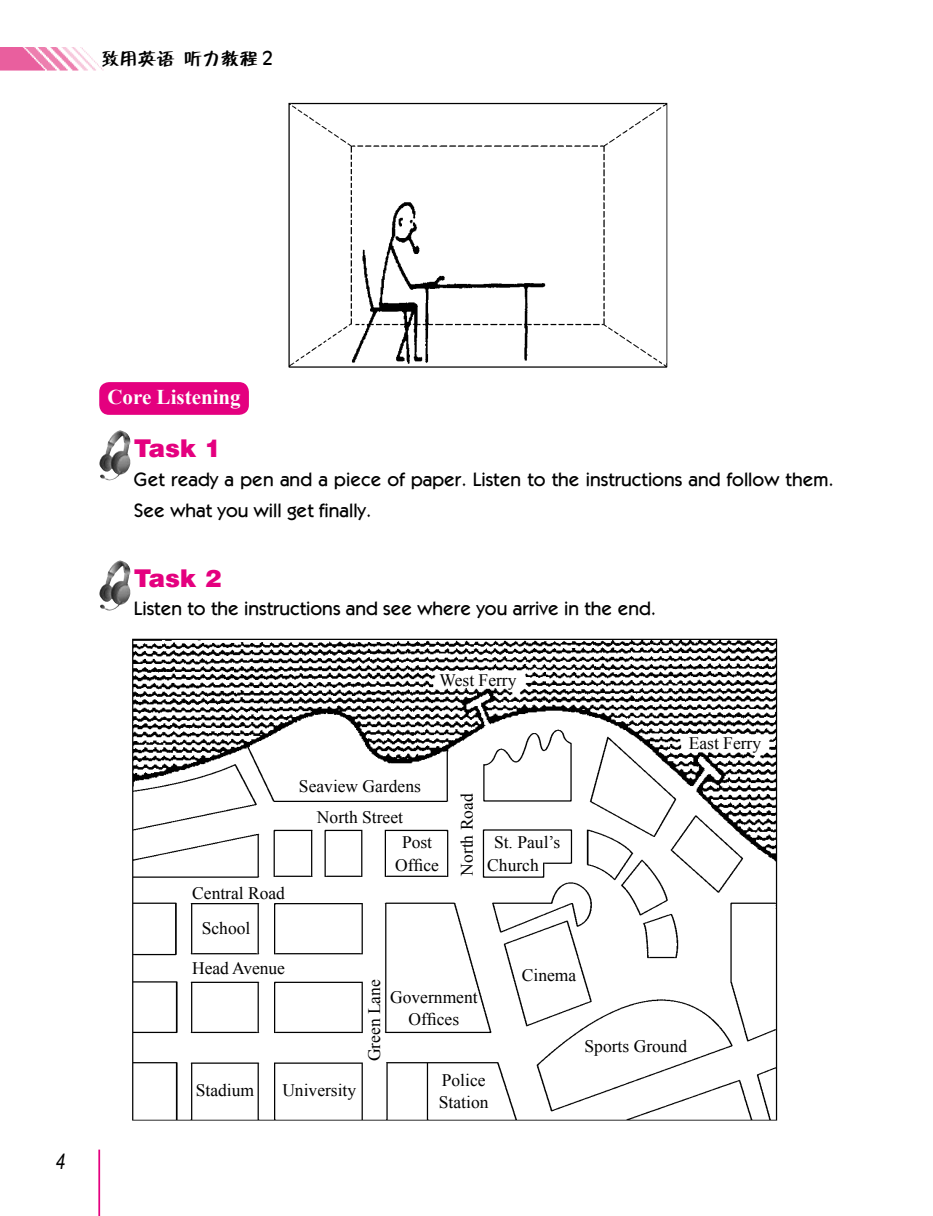
<style>
.page{position:relative;width:933px;height:1216px;background:#fff}
.page>*{position:absolute;margin:0;border:0;box-sizing:border-box;transform-origin:0 0}
.t1{font:900 24.5px "Helvetica";color:#e4007f}
.t2{font:700 21px "Times New Roman";color:#fff}
.t3{font:500 19.25px/31.5px "Karat";color:#000}
.t4{font:18.38px "FZZBHJW GB1 0";color:#000}
.t5{font:17.5px/22.4px "Times New Roman";color:#000;text-align:center}
.s1{font-family:"Antique Olive"}
</style>
<div class="page">
<hr style="left:98px;top:1149px;width:2px;height:66px;background:#e4007f">
<img style="left:0;top:47px;width:104px;height:23px">
<div style="left:99px;top:382px;width:150px;height:33px;background:#e4007f;border-radius:10px"></div>
<img style="left:99px;top:430px;width:31px;height:50px">
<img style="left:132px;top:638px;width:646px;height:483px">
<img style="left:99px;top:560px;width:31px;height:50px">
<img style="left:288px;top:102px;width:380px;height:266px">
<p class="t4" style="left:101px;top:48px;width:173px">致用英语 听力教程 <span class="s1">2</span></p>
<p class="t2" style="left:107px;top:383px;width:135px">Core Listening</p>
<h1 class="t1" style="left:134px;top:432px;width:89px">Task 1</h1>
<p class="t3" style="left:134px;top:463px;width:701px">Get ready a pen and a piece of paper. Listen to the instructions and follow them.<br>See what you will get finally.</p>
<h1 class="t1" style="left:134px;top:561px;width:89px">Task 2</h1>
<p class="t3" style="left:134px;top:592px;width:524px">Listen to the instructions and see where you arrive in the end.</p>
<p class="t5" style="left:439px;top:668px;width:78px">West Ferry</p>
<p class="t5" style="left:688px;top:731px;width:74px">East Ferry</p>
<p class="t5" style="left:192px;top:881px;width:94px">Central Road</p>
<p class="t5" style="left:202px;top:917px;width:50px">School</p>
<p class="t5" style="left:299px;top:770px;width:123px;line-height:30.8px">Seaview Gardens<br>North Street</p>
<p class="t5" style="left:395px;top:830px;width:45px">Post<br>Office</p>
<p class="t5" style="left:487px;top:830px;width:74px;text-align:left;text-indent:7px">St. Paul’s<br>Church</p>
<p class="t5" style="left:455px;top:875px;width:84px;rotate:-90deg">North Road</p>
<p class="t5" style="left:192px;top:956px;width:94px">Head Avenue</p>
<p class="t5" style="left:363px;top:1061px;width:84px;rotate:-90deg">Green Lane</p>
<p class="t5" style="left:390px;top:985px;width:89px">Government<br>Offices</p>
<p class="t5" style="left:196px;top:1078px;width:60px">Stadium</p>
<p class="t5" style="left:282px;top:1078px;width:75px">University</p>
<p class="t5" style="left:439px;top:1068px;width:51px;text-align:left">Police<br>Station</p>
<p class="t5" style="left:522px;top:964px;width:56px">Cinema</p>
<p class="t5" style="left:584px;top:1035px;width:104px">Sports Ground</p>
</div>
